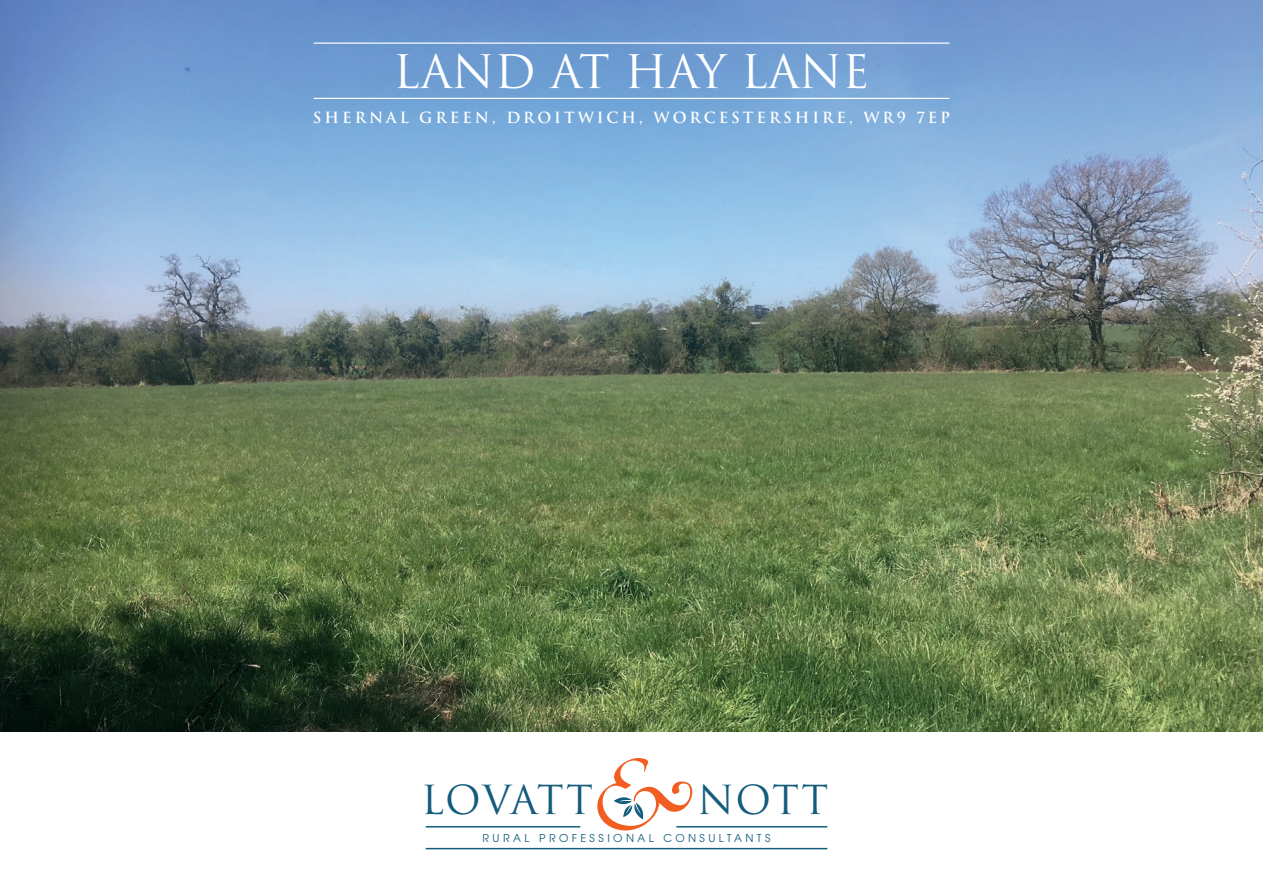
<style>
.page{position:relative;width:1263px;height:893px;background:#fff}
.page>*{position:absolute;margin:0;border:0;box-sizing:border-box;transform-origin:0 0}
.t1{font:105px "Medici Script";color:#f25d21}
.t2{font:45px "Trajan Pro";color:#fff}
.t3{font:39px "Trajan Pro";letter-spacing:.025em;color:#145c7c}
.t4{font:700 15px "Trajan";letter-spacing:.2em;color:#fff}
.t5{font:12px "Avant Garde Gothic Itc T";letter-spacing:.28em;color:#145c7c}
</style>
<div class="page">
<img style="left:0;top:0;width:1263px;height:731px">
<svg style="left:614px;top:797px;width:30px;height:22px"></svg>
<hr style="left:676px;top:826px;width:151px;height:1px;background:#145c7c">
<hr style="left:426px;top:826px;width:154px;height:1px;background:#145c7c">
<hr style="left:426px;top:848px;width:401px;height:1px;background:#145c7c">
<hr style="left:314px;top:98px;width:635px;height:1px;background:#fff">
<hr style="left:314px;top:43px;width:635px;height:1px;background:#fff">
<p class="t2" style="left:393px;top:44px;width:478px">LAND AT HAY LANE</p>
<p class="t4" style="left:313px;top:108px;width:639px">SHERNAL GREEN, DROITWICH, WORCESTERSHIRE, WR9 7EP</p>
<p class="t1" style="left:591px;top:735px;width:106px">&amp;</p>
<p class="t3" style="left:421px;top:775px;width:174px">LOVATT</p>
<p class="t3" style="left:697px;top:775px;width:132px">NOTT</p>
<p class="t5" style="left:482px;top:831px;width:290px">RURAL PROFESSIONAL CONSULTANTS</p>
</div>
